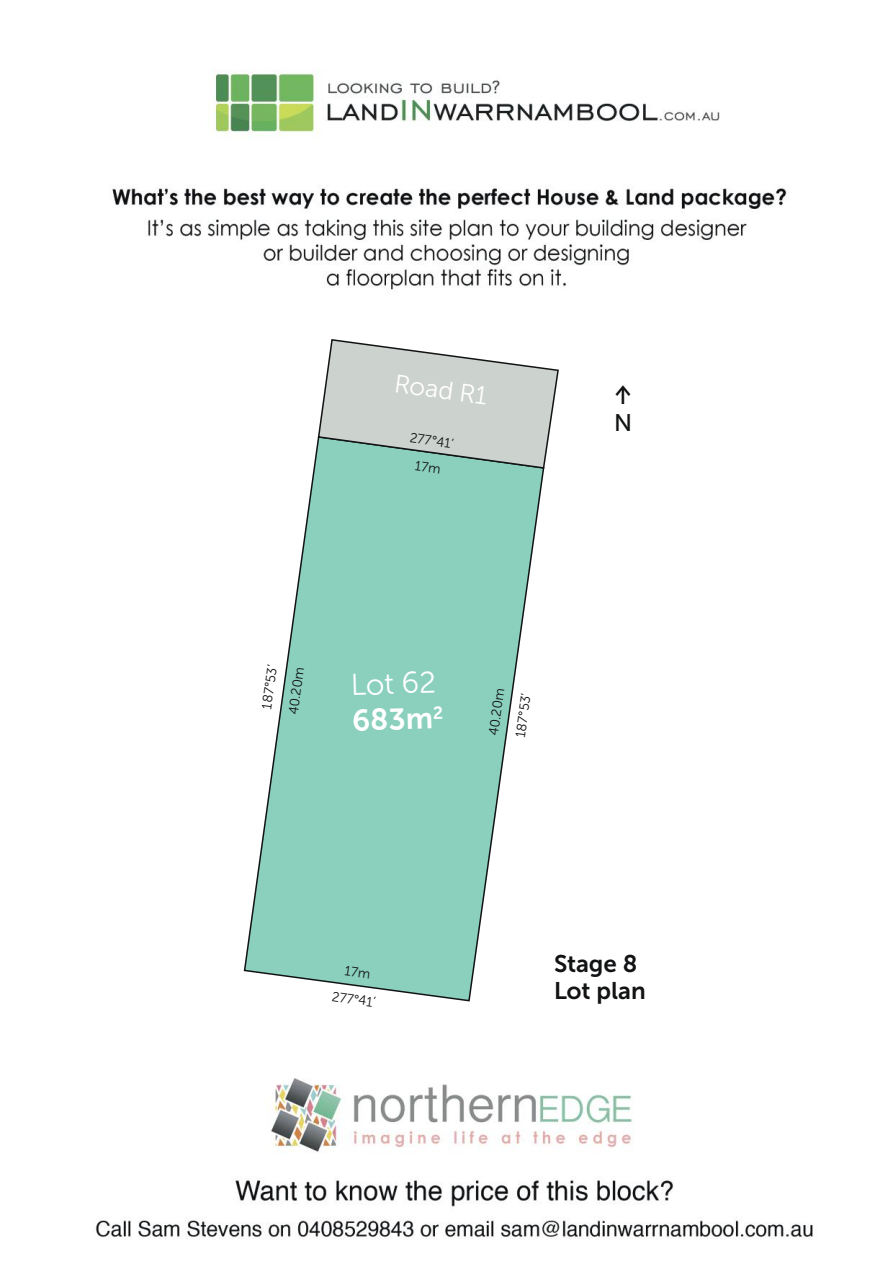
<style>
.page{position:relative;width:893px;height:1263px;background:#fff}
.page>*{position:absolute;margin:0;border:0;box-sizing:border-box;transform-origin:0 0}
.t1{font:30px "Museo Sans Cyrl 300";color:#fff}
.t2{font:30px "Museo Sans Cyrl 700";color:#fff}
.t3{font:25.5px "Museo Sans Cyrl 300";color:#fff}
.t4{font:24px/27px "Museo Sans Cyrl 700";color:#121314}
.t5{font:24px "ALS Direct";color:#121314}
.t6{font:24px "Museo Sans Cyrl 500";color:#121314}
.t7{font:13.5px/27px "Museo Sans Cyrl 300";color:#121314}
</style>
<div class="page">
<img style="left:95px;top:70px;width:718px;height:1169px">
<svg style="left:243px;top:435px;width:302px;height:567px"></svg>
<svg style="left:317px;top:338px;width:243px;height:132px"></svg>
<h2 class="t3" style="left:397px;top:369px;width:95px;rotate:8deg">Road R1</h2>
<p class="t7" style="left:412px;top:424px;width:46px;text-align:center;rotate:8deg">277°41’<br>17m</p>
<p class="t7" style="left:253px;top:709px;width:49px;rotate:-82deg">187°53’<br>40.20m</p>
<h1 class="t1" style="left:350px;top:669px;width:87px;rotate:-2deg">Lot 62</h1>
<h1 class="t2" style="left:351px;top:704px;width:93px;rotate:-2deg">683m<sup>2</sup></h1>
<p class="t7" style="left:480px;top:733px;width:49px;rotate:-82deg">40.20m<br>187°53’</p>
<h3 class="t5" style="left:614px;top:381px;width:19px">↑</h3>
<h3 class="t6" style="left:614px;top:409px;width:20px">N</h3>
<p class="t7" style="left:338px;top:956px;width:46px;text-align:center;rotate:8deg">17m<br>277°41’</p>
<h3 class="t4" style="left:554px;top:951px;width:93px">Stage 8<br>Lot plan</h3>
</div>
